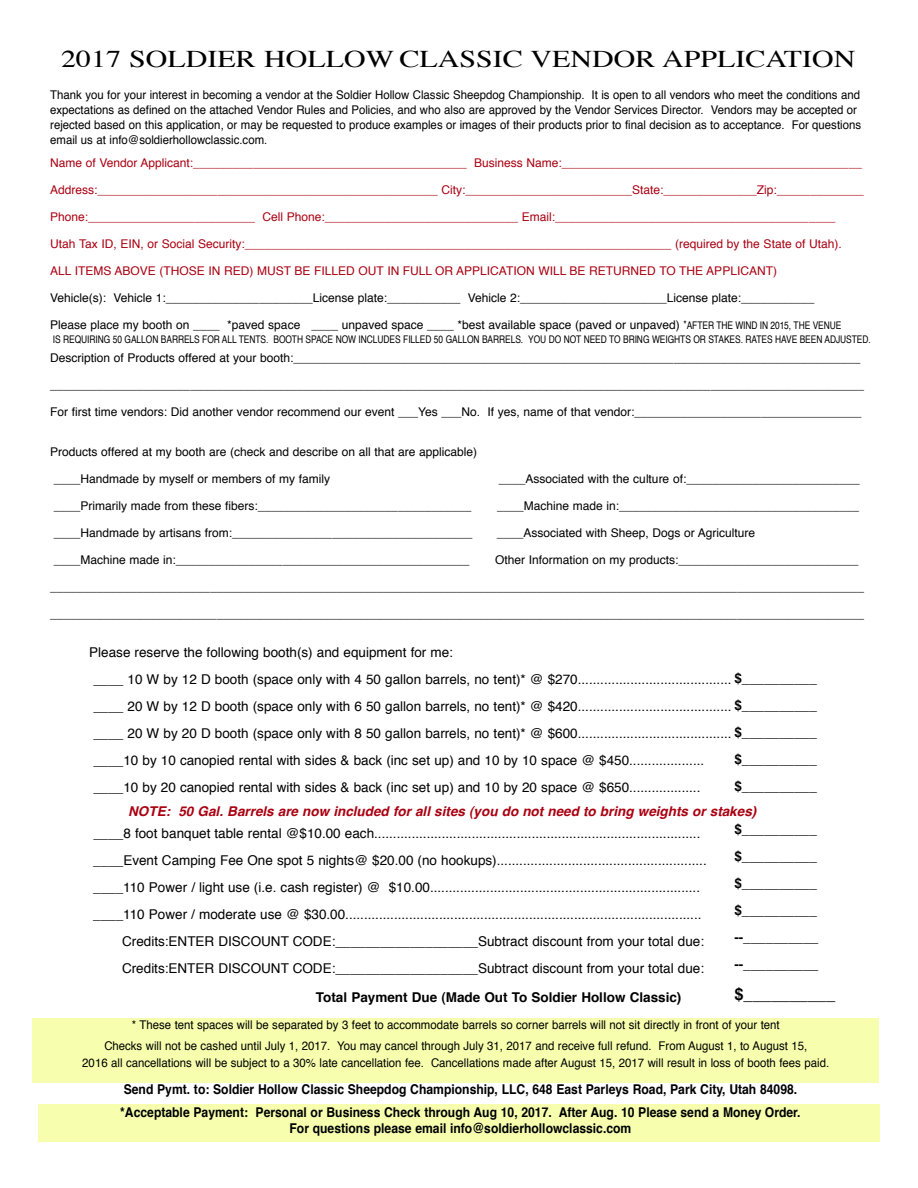
<style>
.page{position:relative;width:918px;height:1188px;background:#fff}
.page>*{position:absolute;margin:0;border:0;box-sizing:border-box;transform-origin:0 0}
.t1{font:24px "Times";color:#000;scale:1.25 1}
.t2{font:700 16.5px "Helvetica";color:#000}
.t3{font:13.5px/27px "Helvetica";color:#000}
.t4{font:700 13.5px/23px "Helvetica";color:#000;scale:.9 1}
.t5{font:700 13.5px/27px "Helvetica";color:#000}
.t6{font:italic 700 13.5px "Helvetica";color:#a01}
.t7{font:12px "Helvetica";color:#000}
.t8{font:12px/15px "Helvetica";color:#000;scale:.95 1}
.t9{font:12px "Helvetica";color:#a01}
.t10{font:10.5px "Helvetica";letter-spacing:-.005em;color:#000;scale:.8 1}
.s1{font-size:10.5px}
.s2{font-weight:700}
</style>
<div class="page">
<div style="left:38px;top:1104px;width:842px;height:38px;background:#f7ffaf"></div>
<div style="left:32px;top:1018px;width:847px;height:65px;background:#f7ffae"></div>
<h1 class="t1" style="left:61px;top:49px;width:637px">2017 SOLDIER HOLLOW CLASSIC VENDOR APPLICATION</h1>
<p class="t8" style="left:50px;top:88px;width:855px">Thank you for your interest in becoming a vendor at the Soldier Hollow Classic Sheepdog Championship. It is open to all vendors who meet the conditions and expectations as defined on the attached Vendor Rules and Policies, and who also are approved by the Vendor Services Director. Vendors may be accepted or rejected based on this application, or may be requested to produce examples or images of their products prior to final decision as to acceptance. For questions email us at info@soldierhollowclassic.com.</p>
<p class="t9" style="left:50px;top:157px;width:813px">Name of Vendor Applicant:_________________________________________ Business Name:_____________________________________________</p>
<p class="t9" style="left:50px;top:184px;width:815px">Address:___________________________________________________ City:_________________________State:______________Zip:_____________</p>
<p class="t9" style="left:50px;top:211px;width:787px">Phone:_________________________ Cell Phone:_____________________________ Email:__________________________________________</p>
<p class="t9" style="left:50px;top:238px;width:793px">Utah Tax ID, EIN, or Social Security:________________________________________________________________ (required by the State of Utah).</p>
<p class="t9" style="left:50px;top:265px;width:728px">ALL ITEMS ABOVE (THOSE IN RED) MUST BE FILLED OUT IN FULL OR APPLICATION WILL BE RETURNED TO THE APPLICANT)</p>
<p class="t7" style="left:50px;top:292px;width:766px">Vehicle(s): Vehicle 1:______________________License plate:___________ Vehicle 2:______________________License plate:___________</p>
<p class="t7" style="left:50px;top:319px;width:793px">Please place my booth on ____ *paved space ____ unpaved space ____ *best available space (paved or unpaved) <span class="s1">*AFTER THE WIND IN 2015, THE VENUE</span></p>
<p class="t10" style="left:53px;top:334px;width:1024px">IS REQUIRING 50 GALLON BARRELS FOR ALL TENTS. BOOTH SPACE NOW INCLUDES FILLED 50 GALLON BARRELS. YOU DO NOT NEED TO BRING WEIGHTS OR STAKES. RATES HAVE BEEN ADJUSTED.</p>
<p class="t7" style="left:50px;top:352px;width:812px">Description of Products offered at your booth:_____________________________________________________________________________________</p>
<p class="t7" style="left:50px;top:379px;width:815px">__________________________________________________________________________________________________________________________</p>
<p class="t7" style="left:50px;top:406px;width:813px">For first time vendors: Did another vendor recommend our event ___Yes ___No. If yes, name of that vendor:__________________________________</p>
<p class="t7" style="left:50px;top:447px;width:428px">Products offered at my booth are (check and describe on all that are applicable)</p>
<p class="t7" style="left:54px;top:474px;width:278px">____Handmade by myself or members of my family</p>
<p class="t7" style="left:499px;top:474px;width:362px">____Associated with the culture of:__________________________</p>
<p class="t7" style="left:54px;top:501px;width:419px">____Primarily made from these fibers:________________________________</p>
<p class="t7" style="left:497px;top:501px;width:364px">____Machine made in:____________________________________</p>
<p class="t7" style="left:54px;top:528px;width:420px">____Handmade by artisans from:____________________________________</p>
<p class="t7" style="left:497px;top:528px;width:260px">____Associated with Sheep, Dogs or Agriculture</p>
<p class="t7" style="left:54px;top:555px;width:417px">____Machine made in:____________________________________________</p>
<p class="t7" style="left:495px;top:555px;width:365px">Other Information on my products:___________________________</p>
<p class="t7" style="left:50px;top:582px;width:815px">__________________________________________________________________________________________________________________________</p>
<p class="t7" style="left:50px;top:609px;width:815px">__________________________________________________________________________________________________________________________</p>
<p class="t3" style="left:93px;top:640px;width:725px;text-indent:-4px">Please reserve the following booth(s) and equipment for me:<br>____ 10 W by 12 D booth (space only with 4 50 gallon barrels, no tent)* @ $270......................................... <span class="s2">$__________ </span>____ 20 W by 12 D booth (space only with 6 50 gallon barrels, no tent)* @ $420......................................... <span class="s2">$__________ </span>____ 20 W by 20 D booth (space only with 8 50 gallon barrels, no tent)* @ $600......................................... <span class="s2">$__________ </span>____10 by 10 canopied rental with sides &amp; back (inc set up) and 10 by 10 space @ $450....................<br>____10 by 20 canopied rental with sides &amp; back (inc set up) and 10 by 20 space @ $650...................</p>
<p class="t6" style="left:128px;top:805px;width:630px">NOTE: 50 Gal. Barrels are now included for all sites (you do not need to bring weights or stakes)</p>
<p class="t3" style="left:93px;top:821px;width:609px">____8 foot banquet table rental @$10.00 each.......................................................................................</p>
<p class="t3" style="left:93px;top:848px;width:615px">____Event Camping Fee One spot 5 nights@ $20.00 (no hookups)........................................................</p>
<p class="t3" style="left:93px;top:875px;width:608px">____110 Power / light use (i.e. cash register) @ $10.00........................................................................</p>
<p class="t3" style="left:93px;top:902px;width:610px">____110 Power / moderate use @ $30.00...............................................................................................</p>
<p class="t3" style="left:122px;top:929px;width:584px">Credits:ENTER DISCOUNT CODE:___________________Subtract discount from your total due:</p>
<p class="t3" style="left:122px;top:956px;width:584px">Credits:ENTER DISCOUNT CODE:___________________Subtract discount from your total due:</p>
<p class="t5" style="left:316px;top:985px;width:367px">Total Payment Due (Made Out To Soldier Hollow Classic)</p>
<p class="t8" style="left:104px;top:1015px;width:741px;line-height:21.8px;text-align:center">* These tent spaces will be separated by 3 feet to accommodate barrels so corner barrels will not sit directly in front of your tent<br>Checks will not be cashed until July 1, 2017. You may cancel through July 31, 2017 and receive full refund. From August 1, to August 15,</p>
<p class="t8" style="left:82px;top:1056px;width:788px">2016 all cancellations will be subject to a 30% late cancellation fee. Cancellations made after August 15, 2017 will result in loss of booth fees paid.</p>
<p class="t5" style="left:734px;top:747px;width:84px">$__________ $__________</p>
<p class="t5" style="left:734px;top:817px;width:86px;text-align:justify">$__________ $__________ $__________ $__________ --__________ --__________</p>
<h2 class="t2" style="left:734px;top:987px;width:102px">$__________</h2>
<p class="t4" style="left:120px;top:1079px;width:758px">Send Pymt. to: Soldier Hollow Classic Sheepdog Championship, LLC, 648 East Parleys Road, Park City, Utah 84098. *Acceptable Payment: Personal or Business Check through Aug 10, 2017. After Aug. 10 Please send a Money Order.</p>
<p class="t4" style="left:289px;top:1118px;width:381px">For questions please email info@soldierhollowclassic.com</p>
</div>
